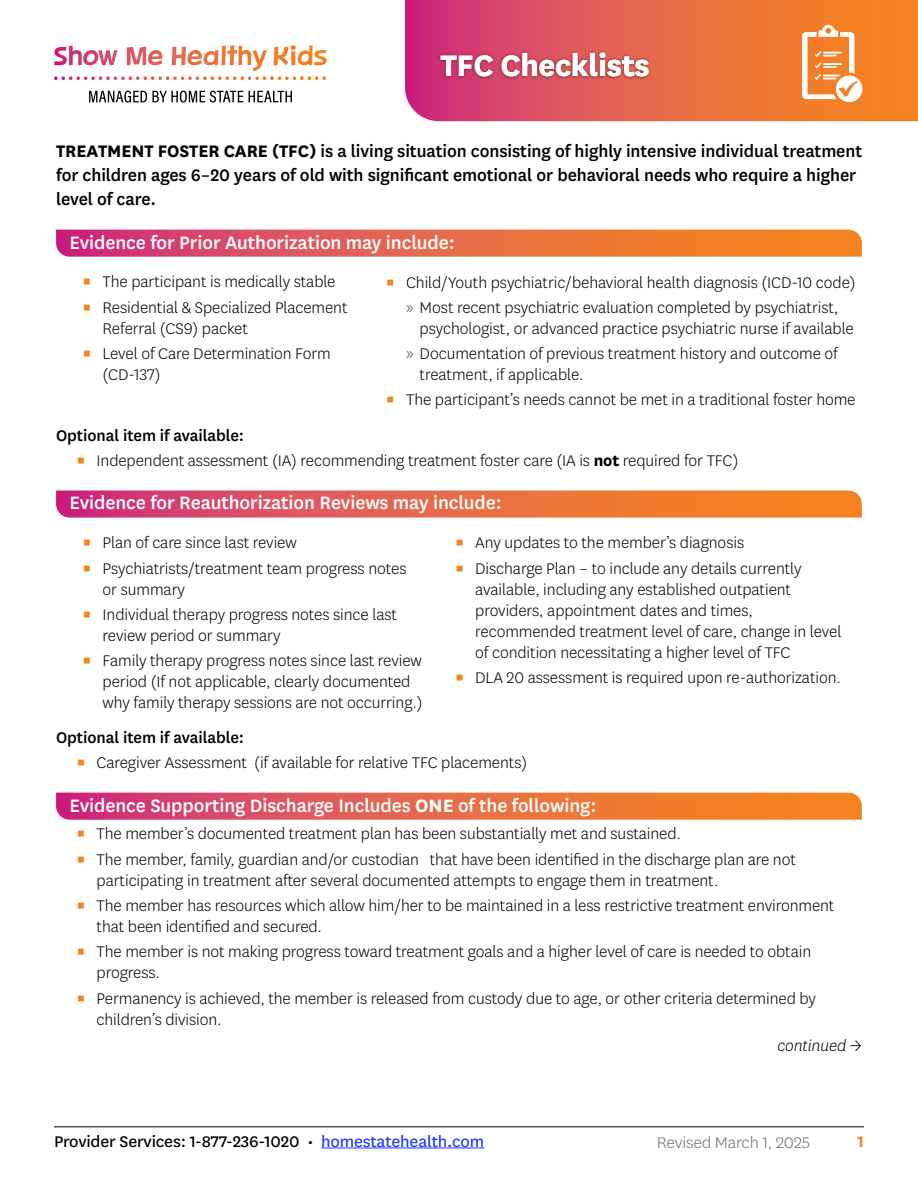
<style>
.page{position:relative;width:918px;height:1188px;background:#fff}
.page>*{position:absolute;margin:0;border:0;box-sizing:border-box;transform-origin:0 0}
.t1{font:700 34.5px "Centene Sans";letter-spacing:-.01em;color:#fff}
.t2{font:500 21px "Centene Sans";letter-spacing:-.005em;color:#fff}
.t3{font:500 19.5px/24px "Centene Sans";letter-spacing:-.005em;color:#000}
.t4{font:300 18px/21px "Centene Sans";letter-spacing:-.005em;color:#000}
.t5{font:18px "Centene Sans";letter-spacing:-.01em;color:#000;scale:1.04 1}
.t6{font:500 18px "Centene Sans";letter-spacing:-.005em;color:#000}
.t7{font:300 18px "Centene Sans";letter-spacing:-.01em;color:#6d6e71;scale:1.04 1}
.t8{font:300 18px "Centene Sans";color:#f58220}
.t9{font:italic 300 18px "Centene Sans";letter-spacing:-.005em;color:#000}
.t10{font:700 18px "Centene Sans";color:#f58220}
.s1{font-weight:700}
.s2{color:#f58220}
.s3{font-family:"Myriad Pro";font-weight:400;color:#6d6e71}
.s4{color:#213cff}
</style>
<div class="page">
<svg style="left:405px;top:0;width:513px;height:121px;background:#e4634b"></svg>
<div style="left:437px;top:49px;width:215px;height:31px;background:#000;opacity:.5"></div>
<svg style="left:802px;top:25px;width:60px;height:77px"></svg>
<hr style="left:54px;top:1126px;width:810px;height:1px;background:#000">
<hr style="left:321px;top:1147px;width:163px;height:1px;background:#213cff">
<svg style="left:56px;top:230px;width:806px;height:27px;background:#e5664c"></svg>
<svg style="left:56px;top:490px;width:806px;height:28px;background:#e56950"></svg>
<svg style="left:56px;top:793px;width:806px;height:27px;background:#e5664c"></svg>
<img style="left:54px;top:45px;width:273px;height:58px">
<h1 class="t1" style="left:440px;top:41px;width:211px">TFC Checklists</h1>
<p class="t3" style="left:56px;top:138px;width:808px"><span class="s1">TREATMENT FOSTER CARE (TFC)</span> is a living situation consisting of highly intensive individual treatment for children ages 6–20 years of old with significant emotional or behavioral needs who require a higher level of care.</p>
<h2 class="t2" style="left:70px;top:228px;width:387px">Evidence for Prior Authorization may include:</h2>
<p class="t4" style="left:82px;top:271px;width:255px"><span class="s2">▪</span> The participant is medically stable</p>
<p class="t4" style="left:103px;top:296px;width:246px">Residential &amp; Specialized Placement<br>Referral (CS9) packet</p>
<p class="t4" style="left:103px;top:343px;width:230px">Level of Care Determination Form (CD-137)</p>
<p class="t4" style="left:386px;top:271px;width:471px"><span class="s2">▪</span> Child/Youth psychiatric/behavioral health diagnosis (ICD-10 code)</p>
<p class="t4" style="left:420px;top:296px;width:436px;text-indent:-14px"><span class="s3">»</span> Most recent psychiatric evaluation completed by psychiatrist, psychologist, or advanced practice psychiatric nurse if available</p>
<p class="t4" style="left:420px;top:343px;width:420px;text-indent:-14px"><span class="s3">»</span> Documentation of previous treatment history and outcome of treatment, if applicable.</p>
<p class="t4" style="left:386px;top:389px;width:471px"><span class="s2">▪</span> The participant’s needs cannot be met in a traditional foster home</p>
<p class="t8" style="left:82px;top:296px;width:11px">▪</p>
<p class="t8" style="left:82px;top:342px;width:11px">▪</p>
<h3 class="t6" style="left:56px;top:423px;width:190px">Optional item if available:</h3>
<p class="t4" style="left:76px;top:450px;width:664px"><span class="s2">▪</span> Independent assessment (IA) recommending treatment foster care (IA is <span class="s1">not</span> required for TFC)</p>
<h2 class="t2" style="left:70px;top:489px;width:434px">Evidence for Reauthorization Reviews may include:</h2>
<p class="t4" style="left:82px;top:532px;width:216px"><span class="s2">▪</span> Plan of care since last review</p>
<p class="t4" style="left:103px;top:557px;width:305px">Psychiatrists/treatment team progress notes or summary</p>
<p class="t4" style="left:103px;top:604px;width:296px">Individual therapy progress notes since last review period or summary</p>
<p class="t4" style="left:103px;top:650px;width:322px">Family therapy progress notes since last review period (If not applicable, clearly documented why family therapy sessions are not occurring.)</p>
<p class="t4" style="left:455px;top:532px;width:291px"><span class="s2">▪</span> Any updates to the member’s diagnosis</p>
<p class="t4" style="left:475px;top:557px;width:368px">Discharge Plan – to include any details currently available, including any established outpatient providers, appointment dates and times, recommended treatment level of care, change in level of condition necessitating a higher level of TFC</p>
<p class="t4" style="left:475px;top:667px;width:367px">DLA 20 assessment is required upon re-authorization.</p>
<p class="t8" style="left:82px;top:557px;width:11px">▪</p>
<p class="t8" style="left:455px;top:557px;width:11px">▪</p>
<p class="t8" style="left:82px;top:603px;width:11px">▪</p>
<p class="t8" style="left:82px;top:650px;width:11px">▪</p>
<p class="t8" style="left:455px;top:666px;width:11px">▪</p>
<h3 class="t6" style="left:56px;top:725px;width:190px">Optional item if available:</h3>
<p class="t4" style="left:76px;top:752px;width:452px"><span class="s2">▪</span> Caregiver Assessment (if available for relative TFC placements)</p>
<h2 class="t2" style="left:70px;top:791px;width:528px">Evidence Supporting Discharge Includes <span class="s1">ONE</span> of the following:</h2>
<p class="t4" style="left:76px;top:823px;width:606px"><span class="s2">▪</span> The member’s documented treatment plan has been substantially met and sustained.</p>
<p class="t4" style="left:97px;top:848px;width:701px">The member, family, guardian and/or custodian that have been identified in the discharge plan are not participating in treatment after several documented attempts to engage them in treatment.</p>
<p class="t4" style="left:97px;top:894px;width:739px">The member has resources which allow him/her to be maintained in a less restrictive treatment environment that been identified and secured.</p>
<p class="t4" style="left:97px;top:941px;width:716px">The member is not making progress toward treatment goals and a higher level of care is needed to obtain progress.</p>
<p class="t4" style="left:97px;top:987px;width:721px">Permanency is achieved, the member is released from custody due to age, or other criteria determined by children’s division.</p>
<p class="t9" style="left:777px;top:1035px;width:86px">continued →</p>
<p class="t8" style="left:76px;top:848px;width:11px">▪</p>
<p class="t8" style="left:76px;top:894px;width:11px">▪</p>
<p class="t8" style="left:76px;top:941px;width:11px">▪</p>
<p class="t8" style="left:76px;top:987px;width:11px">▪</p>
<p class="t5" style="left:54px;top:1130px;width:415px">Provider Services: 1-877-236-1020 • <span class="s4">homestatehealth.com</span></p>
<p class="t10" style="left:857px;top:1129px;width:8px">1</p>
<p class="t7" style="left:657px;top:1132px;width:149px">Revised March 1, 2025</p>
</div>
